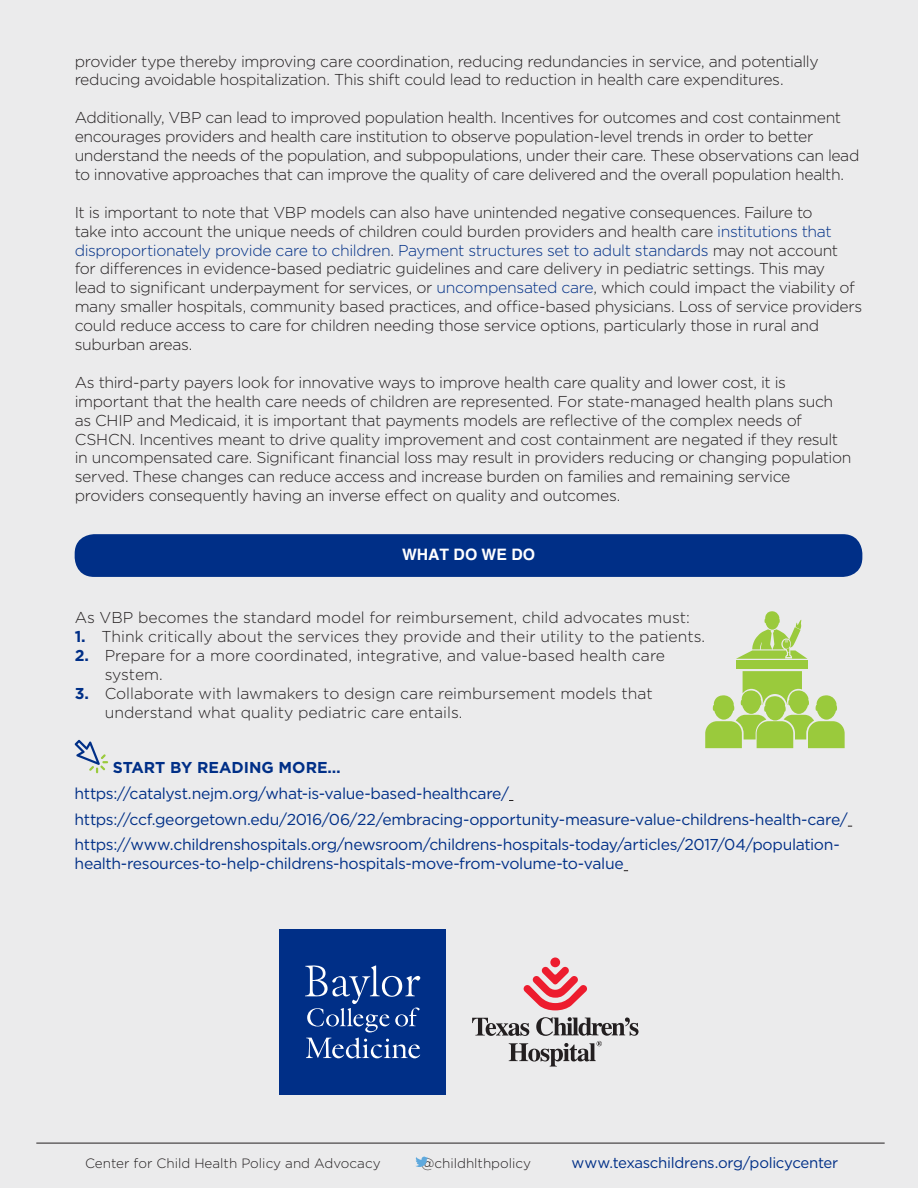
<style>
.page{position:relative;width:918px;height:1188px;background:#fff}
.page>*{position:absolute;margin:0;border:0;box-sizing:border-box;transform-origin:0 0}
.t1{font:300 15.75px/18.9px "Gotham";letter-spacing:-.02em;color:#231f20}
.t2{font:15.75px/25.7px "Gotham";letter-spacing:-.02em;color:#002f87}
.t3{font:300 15.75px/18.9px "Gotham";color:#231f20}
.t4{font:700 15.75px "Gotham";color:#002f87}
.t5{font:700 15.75px "Helvetica";color:#fff}
.t6{font:15px "Gotham";letter-spacing:-.02em;color:#002f87}
.t7{font:300 13.5px "Gotham";color:#231f20}
.s1{color:#002f87}
.s2{font-weight:700;color:#002f87}
</style>
<div class="page">
<div style="left:1px;top:0;width:917px;height:1188px;background:#ebebec"></div>
<svg style="left:415px;top:1157px;width:13px;height:10px"></svg>
<hr style="left:36px;top:1143px;width:849px;height:1px;background:#231f20">
<div style="left:75px;top:534px;width:787px;height:43px;background:#002f87;border-radius:20px"></div>
<svg style="left:75px;top:740px;width:33px;height:33px"></svg>
<svg style="left:524px;top:967px;width:63px;height:43px"></svg>
<div style="left:550px;top:957px;width:10px;height:10px;background:#ed1c2e;border-radius:50%"></div>
<svg style="left:472px;top:1017px;width:167px;height:50px"></svg>
<div style="left:279px;top:929px;width:167px;height:166px;background:#002f87"></div>
<svg style="left:305px;top:965px;width:115px;height:67px"></svg>
<svg style="left:306px;top:1038px;width:114px;height:21px"></svg>
<div style="left:737px;top:660px;width:71px;height:9px;background:#9aca3c"></div>
<svg style="left:705px;top:671px;width:140px;height:77px"></svg>
<svg style="left:736px;top:611px;width:72px;height:48px"></svg>
<p class="t1" style="left:75px;top:51px;width:745px">provider type thereby improving care coordination, reducing redundancies in service, and potentially reducing avoidable hospitalization. This shift could lead to reduction in health care expenditures.</p>
<p class="t1" style="left:75px;top:108px;width:786px">Additionally, VBP can lead to improved population health. Incentives for outcomes and cost containment encourages providers and health care institution to observe population-level trends in order to better understand the needs of the population, and subpopulations, under their care. These observations can lead to innovative approaches that can improve the quality of care delivered and the overall population health.</p>
<p class="t1" style="left:75px;top:202px;width:789px">It is important to note that VBP models can also have unintended negative consequences. Failure to<br>take into account the unique needs of children could burden providers and health care <span class="s1">institutions that disproportionately provide care to children</span>. <span class="s1">Payment structures set to adult standards</span> may not account for differences in evidence-based pediatric guidelines and care delivery in pediatric settings. This may<br>lead to significant underpayment for services, or <span class="s1">uncompensated care</span>, which could impact the viability of many smaller hospitals, community based practices, and office-based physicians. Loss of service providers could reduce access to care for children needing those service options, particularly those in rural and suburban areas.</p>
<p class="t1" style="left:75px;top:372px;width:778px">As third-party payers look for innovative ways to improve health care quality and lower cost, it is important that the health care needs of children are represented. For state-managed health plans such as CHIP and Medicaid, it is important that payments models are reflective of the complex needs of CSHCN. Incentives meant to drive quality improvement and cost containment are negated if they result in uncompensated care. Significant financial loss may result in providers reducing or changing population served. These changes can reduce access and increase burden on families and remaining service providers consequently having an inverse effect on quality and outcomes.</p>
<p class="t5" style="left:402px;top:544px;width:134px">WHAT DO WE DO</p>
<p class="t3" style="left:75px;top:608px;width:617px">As VBP becomes the standard model for reimbursement, child advocates must:</p>
<p class="t3" style="left:75px;top:627px;width:632px"><span class="s2">1.</span> Think critically about the services they provide and their utility to the patients.</p>
<p class="t3" style="left:105px;top:646px;width:562px;text-indent:-30px"><span class="s2">2.</span> Prepare for a more coordinated, integrative, and value-based health care system.</p>
<p class="t3" style="left:105px;top:683px;width:550px;text-indent:-30px"><span class="s2">3.</span> Collaborate with lawmakers to design care reimbursement models that understand what quality pediatric care entails.</p>
<p class="t4" style="left:113px;top:757px;width:230px">START BY READING MORE…</p>
<p class="t2" style="left:75px;top:780px;width:775px">https://catalyst.nejm.org/what-is-value-based-healthcare/ https://ccf.georgetown.edu/2016/06/22/embracing-opportunity-measure-value-childrens-health-care/ https://www.childrenshospitals.org/newsroom/childrens-hospitals-today/articles/2017/04/population-</p>
<p class="t2" style="left:75px;top:850px;width:551px">health-resources-to-help-childrens-hospitals-move-from-volume-to-value</p>
<p class="t7" style="left:85px;top:1155px;width:297px">Center for Child Health Policy and Advocacy</p>
<p class="t7" style="left:421px;top:1155px;width:112px">@childhlthpolicy</p>
<p class="t6" style="left:572px;top:1153px;width:268px">www.texaschildrens.org/policycenter</p>
</div>
